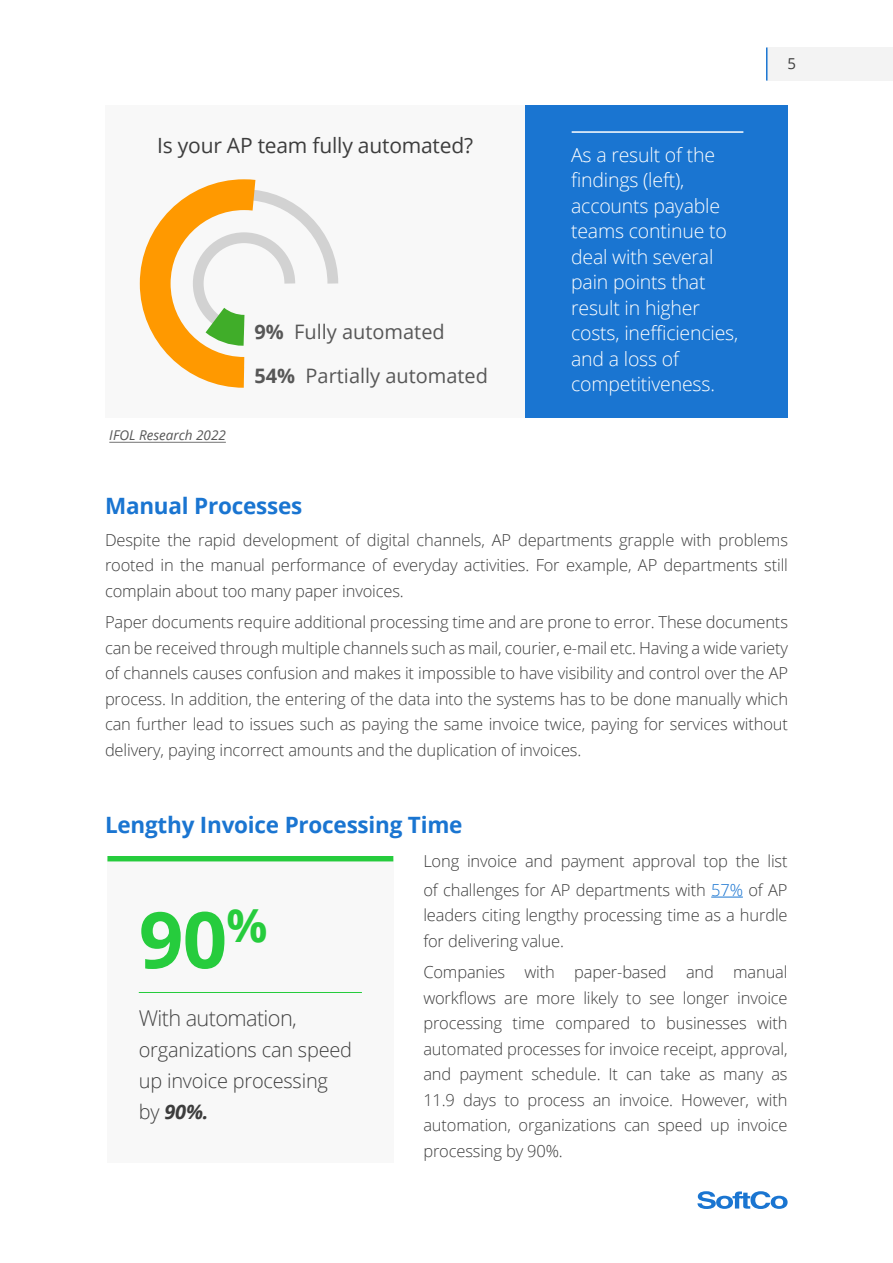
<style>
.page{position:relative;width:893px;height:1263px;background:#fff}
.page>*{position:absolute;margin:0;border:0;box-sizing:border-box;transform-origin:0 0}
.t1{font:700 78.15px "Open Sans";color:#26cc3d}
.t2{font:700 22.5px "Open Sans";letter-spacing:-.01em;color:#1a75d1}
.t3{font:300 21.75px "Open Sans";letter-spacing:-.03em;color:#454545}
.t4{font:21px "Open Sans";letter-spacing:-.01em;color:#3d3d3d}
.t5{font:300 19.95px/30.9px "Open Sans";letter-spacing:-.01em;color:#3d3d3d}
.t6{font:19.95px/43.5px "Open Sans";color:#575757}
.t7{font:300 19.5px/25.5px "Open Sans";letter-spacing:-.01em;color:#fff}
.t8{font:300 16.5px/25.5px "Open Sans";letter-spacing:-.01em;color:#3d3d3d;text-align:justify}
.t9{font:15px "Open Sans";color:#3d3d3d}
.t10{font:italic 13.5px "Open Sans";color:#575757}
.s1{font-style:inherit}
.s2{font-weight:700}
.s3{color:#1a75d1}
.s4{font-weight:700;font-style:italic}
</style>
<div class="page">
<div style="left:767px;top:47px;width:125px;height:34px;background:#f3f3f3"></div>
<svg style="left:697px;top:1191px;width:91px;height:18px"></svg>
<hr style="left:766px;top:47px;width:1px;height:34px;background:#1a75d1">
<div style="left:525px;top:105px;width:263px;height:313px;background:#1a75d1"></div>
<div style="left:105px;top:105px;width:420px;height:313px;background:#f2f2f2"></div>
<hr style="left:109px;top:442px;width:117px;height:1px;background:#575757">
<svg style="left:139px;top:179px;width:199px;height:209px"></svg>
<hr style="left:572px;top:131px;width:171px;height:2px;background:#fff">
<hr style="left:711px;top:897px;width:32px;height:1px;background:#1a75d1">
<div style="left:107px;top:859px;width:286px;height:304px;background:#f2f2f2"></div>
<hr style="left:139px;top:992px;width:223px;height:1px;background:#26cc3d">
<div style="left:107px;top:856px;width:286px;height:5px;background:#26cc3d"></div>
<p class="t4" style="left:157px;top:131px;width:317px">Is your AP team fully automated?</p>
<p class="t10" style="left:109px;top:426px;width:118px">IFOL Research <span class="s1">2022</span></p>
<p class="t6" style="left:254px;top:310px;width:235px"><span class="s2">9%</span> Fully automated<br><span class="s2">54%</span> Partially automated</p>
<p class="t7" style="left:571px;top:141px;width:169px">As a result of the findings (left), accounts payable teams continue to deal with several pain points that result in higher costs, inefficiencies, and a loss of competitiveness.</p>
<p class="t9" style="left:788px;top:53px;width:10px">5</p>
<h2 class="t2" style="left:105px;top:490px;width:199px">Manual Processes</h2>
<p class="t8" style="left:105px;top:527px;width:684px">Despite the rapid development of digital channels, AP departments grapple with problems rooted in the manual performance of everyday activities. For example, AP departments still complain about too many paper invoices.</p>
<p class="t8" style="left:105px;top:609px;width:684px">Paper documents require additional processing time and are prone to error. These documents can be received through multiple channels such as mail, courier, e-mail etc. Having a wide variety of channels causes confusion and makes it impossible to have visibility and control over the AP process. In addition, the entering of the data into the systems has to be done manually which can further lead to issues such as paying the same invoice twice, paying for services without delivery, paying incorrect amounts and the duplication of invoices.</p>
<h2 class="t2" style="left:105px;top:809px;width:359px">Lengthy Invoice Processing Time</h2>
<p class="t8" style="left:423px;top:847px;width:366px;line-height:28.5px">Long invoice and payment approval top the list of challenges for AP departments with <span class="s3">57%</span> of AP</p>
<p class="t8" style="left:423px;top:902px;width:366px">leaders citing lengthy processing time as a hurdle for delivering value.</p>
<p class="t8" style="left:423px;top:959px;width:366px">Companies with paper-based and manual workflows are more likely to see longer invoice processing time compared to businesses with automated processes for invoice receipt, approval, and payment schedule. It can take as many as 11.9 days to process an invoice. However, with automation, organizations can speed up invoice processing by 90%.</p>
<h1 class="t1" style="left:139px;top:885px;width:130px">90<sup>%</sup></h1>
<h3 class="t3" style="left:139px;top:1004px;width:160px">With automation,</h3>
<p class="t5" style="left:139px;top:1034px;width:215px">organizations can speed up invoice processing by <span class="s4">90%.</span></p>
</div>
